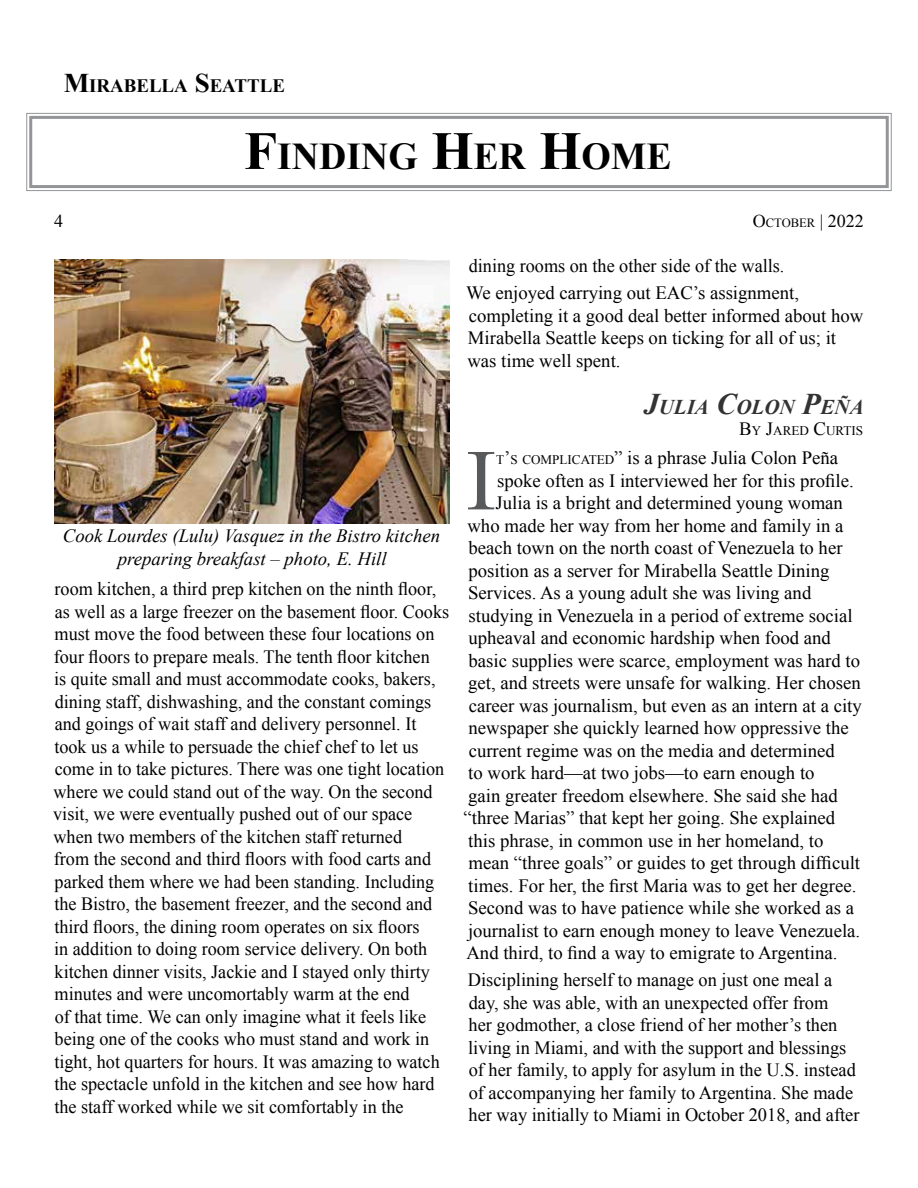
<style>
.page{position:relative;width:918px;height:1188px;background:#fff}
.page>*{position:absolute;margin:0;border:0;box-sizing:border-box;transform-origin:0 0}
.t1{font:86.7px "Baskerville";color:#58595b}
.t2{font:700 37.8px "Times New Roman";color:#000}
.t3{font:italic 700 21px "Times New Roman";color:#333}
.t4{font:700 18.9px "Times New Roman";color:#000}
.t5{font:18.75px/22.5px "Times New Roman";color:#000}
.t6{font:italic 18.75px/22.5px "Times New Roman";color:#000;text-align:center}
.t7{font:18px "Times New Roman";color:#000}
.t8{font:13.2px "Times New Roman";color:#000}
.s1{font-size:27px}
.s2{font-size:54px}
.s3{font-size:12.6px}
.s4{font-size:30px}
.s5{font-size:18.75px}
.s6{font-size:13.2px}
.s7{font-style:inherit}
</style>
<div class="page">
<svg style="left:26px;top:112px;width:866px;height:79px"></svg>
<div style="left:29px;top:116px;width:860px;height:72px;border:3px solid #939598"></div>
<img style="left:54px;top:259px;width:396px;height:264px">
<p class="t4" style="left:64px;top:72px;width:223px"><span class="s1">M</span>IRABELLA <span class="s1">S</span>EATTLE</p>
<h2 class="t2" style="left:244px;top:130px;width:429px"><span class="s2">F</span>INDING <span class="s2">H</span>ER <span class="s2">H</span>OME</h2>
<p class="t7" style="left:54px;top:208px;width:10px">4</p>
<p class="t7" style="left:753px;top:208px;width:113px">O<span class="s3">CTOBER</span> | 2022</p>
<p class="t6" style="left:63px;top:524px;width:379px">Cook Lourdes (Lulu) Vasquez in the Bistro kitchen preparing breakfast – photo, E. Hill</p>
<p class="t5" style="left:53px;top:578px;width:398px">room kitchen, a third prep kitchen on the ninth floor, as well as a large freezer on the basement floor. Cooks must move the food between these four locations on four floors to prepare meals. The tenth floor kitchen<br>is quite small and must accommodate cooks, bakers, dining staff, dishwashing, and the constant comings and goings of wait staff and delivery personnel. It took us a while to persuade the chief chef to let us come in to take pictures. There was one tight location where we could stand out of the way. On the second visit, we were eventually pushed out of our space when two members of the kitchen staff returned<br>from the second and third floors with food carts and parked them where we had been standing. Including the Bistro, the basement freezer, and the second and third floors, the dining room operates on six floors<br>in addition to doing room service delivery. On both kitchen dinner visits, Jackie and I stayed only thirty minutes and were uncomortably warm at the end<br>of that time. We can only imagine what it feels like being one of the cooks who must stand and work in tight, hot quarters for hours. It was amazing to watch the spectacle unfold in the kitchen and see how hard the staff worked while we sit comfortably in the</p>
<p class="t5" style="left:466px;top:252px;width:334px;line-height:26.8px">dining rooms on the other side of the walls.<br>We enjoyed carrying out EAC’s assignment,</p>
<p class="t5" style="left:467px;top:304px;width:398px">completing it a good deal better informed about how<br>Mirabella Seattle keeps on ticking for all of us; it was time well spent.</p>
<p class="t3" style="left:644px;top:392px;width:222px"><span class="s4">J</span>ULIA <span class="s4">C</span>OLON <span class="s4">P</span>EÑA</p>
<p class="t8" style="left:739px;top:422px;width:126px"><span class="s5">B</span>Y <span class="s5">J</span>ARED <span class="s5">C</span>URTIS</p>
<h1 class="t1" style="left:466px;top:426px;width:32px">I</h1>
<p class="t5" style="left:496px;top:447px;width:344px"><span class="s6">T</span><span class="s7">’</span><span class="s6">S COMPLICATED</span>” is a phrase Julia Colon Peña</p>
<p class="t5" style="left:497px;top:469px;width:358px">spoke often as I interviewed her for this profile.</p>
<p class="t5" style="left:496px;top:492px;width:349px">Julia is a bright and determined young woman</p>
<p class="t5" style="left:467px;top:514px;width:377px">who made her way from her home and family in a</p>
<p class="t5" style="left:469px;top:537px;width:376px">beach town on the north coast of Venezuela to her</p>
<p class="t5" style="left:469px;top:559px;width:362px">position as a server for Mirabella Seattle Dining</p>
<p class="t5" style="left:468px;top:582px;width:345px">Services. As a young adult she was living and</p>
<p class="t5" style="left:469px;top:604px;width:385px">studying in Venezuela in a period of extreme social</p>
<p class="t5" style="left:468px;top:627px;width:364px">upheaval and economic hardship when food and</p>
<p class="t5" style="left:469px;top:649px;width:393px">basic supplies were scarce, employment was hard to</p>
<p class="t5" style="left:468px;top:672px;width:394px">get, and streets were unsafe for walking. Her chosen</p>
<p class="t5" style="left:469px;top:694px;width:395px">career was journalism, but even as an intern at a city</p>
<p class="t5" style="left:469px;top:717px;width:382px">newspaper she quickly learned how oppressive the</p>
<p class="t5" style="left:469px;top:739px;width:368px">current regime was on the media and determined</p>
<p class="t5" style="left:468px;top:762px;width:348px">to work hard—at two jobs—to earn enough to</p>
<p class="t5" style="left:468px;top:784px;width:371px">gain greater freedom elsewhere. She said she had</p>
<p class="t5" style="left:463px;top:807px;width:373px">“three Marias” that kept her going. She explained</p>
<p class="t5" style="left:468px;top:829px;width:357px">this phrase, in common use in her homeland, to</p>
<p class="t5" style="left:469px;top:852px;width:393px">mean “three goals” or guides to get through difficult</p>
<p class="t5" style="left:468px;top:874px;width:390px">times. For her, the first Maria was to get her degree.</p>
<p class="t5" style="left:468px;top:897px;width:387px">Second was to have patience while she worked as a</p>
<p class="t5" style="left:468px;top:919px;width:394px">journalist to earn enough money to leave Venezuela.</p>
<p class="t5" style="left:466px;top:942px;width:372px">And third, to find a way to emigrate to Argentina.</p>
<p class="t5" style="left:468px;top:968px;width:393px">Disciplining herself to manage on just one meal a day, she was able, with an unexpected offer from<br>her godmother, a close friend of her mother’s then living in Miami, and with the support and blessings of her family, to apply for asylum in the U.S. instead of accompanying her family to Argentina. She made her way initially to Miami in October 2018, and after</p>
</div>
